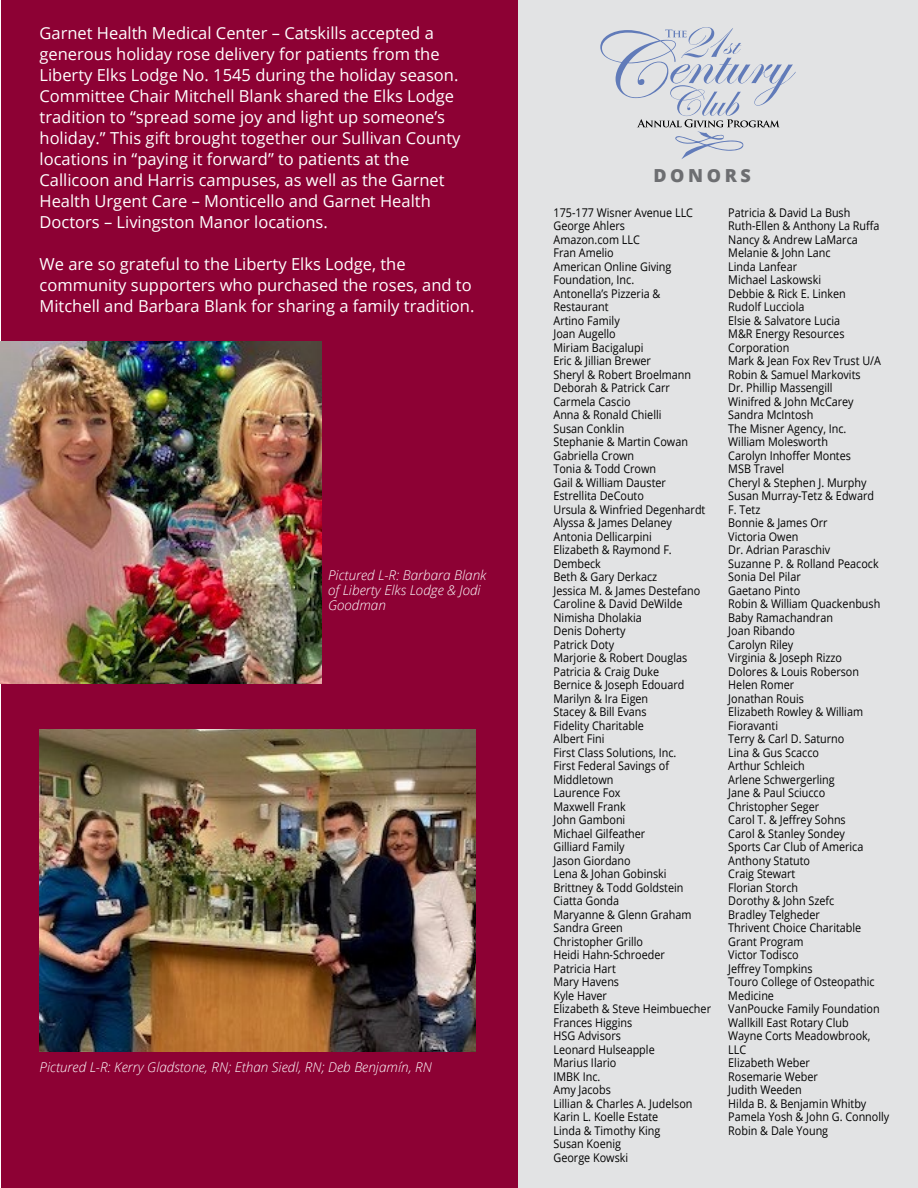
<style>
.page{position:relative;width:918px;height:1188px;background:#fff}
.page>*{position:absolute;margin:0;border:0;box-sizing:border-box;transform-origin:0 0}
.t1{font:800 18px "Open Sans";letter-spacing:.2em;color:#6d6e71}
.t2{font:16.5px/21px "Open Sans";color:#fff}
.t3{font:italic 300 13.5px/15px "Open Sans";color:#fff}
.t4{font:12px/13.5px "Open Sans";color:#000;scale:.9 1}
</style>
<div class="page">
<div style="left:518px;top:0;width:400px;height:1188px;background:#e2e3e4"></div>
<div style="left:1px;top:0;width:517px;height:1188px;background:#8d0134"></div>
<img style="left:1px;top:341px;width:321px;height:342px">
<img style="left:40px;top:729px;width:435px;height:323px">
<svg style="left:600px;top:27px;width:196px;height:132px"></svg>
<p class="t2" style="left:40px;top:22px;width:423px">Garnet Health Medical Center – Catskills accepted a generous holiday rose delivery for patients from the Liberty Elks Lodge No. 1545 during the holiday season.<br>Committee Chair Mitchell Blank shared the Elks Lodge tradition to “spread some joy and light up someone’s holiday.” This gift brought together our Sullivan County locations in “paying it forward” to patients at the Callicoon and Harris campuses, as well as the Garnet Health Urgent Care – Monticello and Garnet Health Doctors – Livingston Manor locations.</p>
<p class="t2" style="left:40px;top:253px;width:436px">We are so grateful to the Liberty Elks Lodge, the community supporters who purchased the roses, and to<br>Mitchell and Barbara Blank for sharing a family tradition.</p>
<p class="t3" style="left:328px;top:567px;width:160px">Pictured L-R: Barbara Blank of Liberty Elks Lodge &amp; Jodi</p>
<p class="t3" style="left:328px;top:597px;width:59px">Goodman</p>
<p class="t3" style="left:40px;top:1059px;width:394px">Pictured L-R: Kerry Gladstone, RN; Ethan Siedl, RN; Deb Benjamín, RN</p>
<p class="t1" style="left:653px;top:162px;width:99px">DONORS</p>
<p class="t4" style="left:554px;top:205px;width:177px">175-177 Wisner Avenue LLC<br>George Ahlers<br>Amazon.com LLC<br>Fran Amelio<br>American Online Giving<br>Foundation, Inc.<br>Antonella’s Pizzeria &amp;<br>Restaurant<br>Artino Family<br>Joan Augello<br>Miriam Bacigalupi<br>Eric &amp; Jillian Brewer<br>Sheryl &amp; Robert Broelmann<br>Deborah &amp; Patrick Carr<br>Carmela Cascio<br>Anna &amp; Ronald Chielli<br>Susan Conklin<br>Stephanie &amp; Martin Cowan<br>Gabriella Crown<br>Tonia &amp; Todd Crown<br>Gail &amp; William Dauster<br>Estrellita DeCouto<br>Ursula &amp; Winfried Degenhardt<br>Alyssa &amp; James Delaney<br>Antonia Dellicarpini<br>Elizabeth &amp; Raymond F.<br>Dembeck<br>Beth &amp; Gary Derkacz<br>Jessica M. &amp; James Destefano<br>Caroline &amp; David DeWilde<br>Nimisha Dholakia<br>Denis Doherty<br>Patrick Doty<br>Marjorie &amp; Robert Douglas<br>Patricia &amp; Craig Duke<br>Bernice &amp; Joseph Edouard<br>Marilyn &amp; Ira Eigen<br>Stacey &amp; Bill Evans<br>Fidelity Charitable<br>Albert Fini<br>First Class Solutions, Inc.<br>First Federal Savings of<br>Middletown<br>Laurence Fox<br>Maxwell Frank<br>John Gamboni<br>Michael Gilfeather<br>Gilliard Family<br>Jason Giordano<br>Lena &amp; Johan Gobinski<br>Brittney &amp; Todd Goldstein<br>Ciatta Gonda<br>Maryanne &amp; Glenn Graham<br>Sandra Green<br>Christopher Grillo<br>Heidi Hahn-Schroeder<br>Patricia Hart<br>Mary Havens<br>Kyle Haver<br>Elizabeth &amp; Steve Heimbuecher<br>Frances Higgins<br>HSG Advisors<br>Leonard Hulseapple<br>Marius Ilario<br>IMBK Inc.<br>Amy Jacobs<br>Lillian &amp; Charles A. Judelson<br>Karin L. Koelle Estate<br>Linda &amp; Timothy King<br>Susan Koenig<br>George Kowski</p>
<p class="t4" style="left:728px;top:205px;width:170px">Patricia &amp; David La Bush<br>Ruth-Ellen &amp; Anthony La Ruffa<br>Nancy &amp; Andrew LaMarca<br>Melanie &amp; John Lanc</p>
<p class="t4" style="left:728px;top:259px;width:78px">Linda Lanfear</p>
<p class="t4" style="left:728px;top:273px;width:171px">Michael Laskowski<br>Debbie &amp; Rick E. Linken<br>Rudolf Lucciola<br>Elsie &amp; Salvatore Lucia<br>M&amp;R Energy Resources<br>Corporation<br>Mark &amp; Jean Fox Rev Trust U/A<br>Robin &amp; Samuel Markovits<br>Dr. Phillip Massengill<br>Winifred &amp; John McCarey<br>Sandra McIntosh<br>The Misner Agency, Inc.<br>William Molesworth<br>Carolyn Inhoffer Montes<br>MSB Travel<br>Cheryl &amp; Stephen J. Murphy<br>Susan Murray-Tetz &amp; Edward</p>
<p class="t4" style="left:728px;top:502px;width:170px">F. Tetz<br>Bonnie &amp; James Orr<br>Victoria Owen<br>Dr. Adrian Paraschiv<br>Suzanne P. &amp; Rolland Peacock<br>Sonia Del Pilar<br>Gaetano Pinto<br>Robin &amp; William Quackenbush<br>Baby Ramachandran<br>Joan Ribando<br>Carolyn Riley<br>Virginia &amp; Joseph Rizzo<br>Dolores &amp; Louis Roberson<br>Helen Romer<br>Jonathan Rouis<br>Elizabeth Rowley &amp; William<br>Fioravanti<br>Terry &amp; Carl D. Saturno<br>Lina &amp; Gus Scacco<br>Arthur Schleich<br>Arlene Schwergerling<br>Jane &amp; Paul Sciucco<br>Christopher Seger<br>Carol T. &amp; Jeffrey Sohns<br>Carol &amp; Stanley Sondey<br>Sports Car Club of America<br>Anthony Statuto<br>Craig Stewart<br>Florian Storch<br>Dorothy &amp; John Szefc<br>Bradley Telgheder<br>Thrivent Choice Charitable<br>Grant Program<br>Victor Todisco<br>Jeffrey Tompkins<br>Touro College of Osteopathic</p>
<p class="t4" style="left:728px;top:988px;width:52px">Medicine</p>
<p class="t4" style="left:728px;top:1002px;width:180px">VanPoucke Family Foundation<br>Wallkill East Rotary Club<br>Wayne Corts Meadowbrook,<br>LLC<br>Elizabeth Weber<br>Rosemarie Weber<br>Judith Weeden<br>Hilda B. &amp; Benjamin Whitby<br>Pamela Yosh &amp; John G. Connolly<br>Robin &amp; Dale Young</p>
</div>
